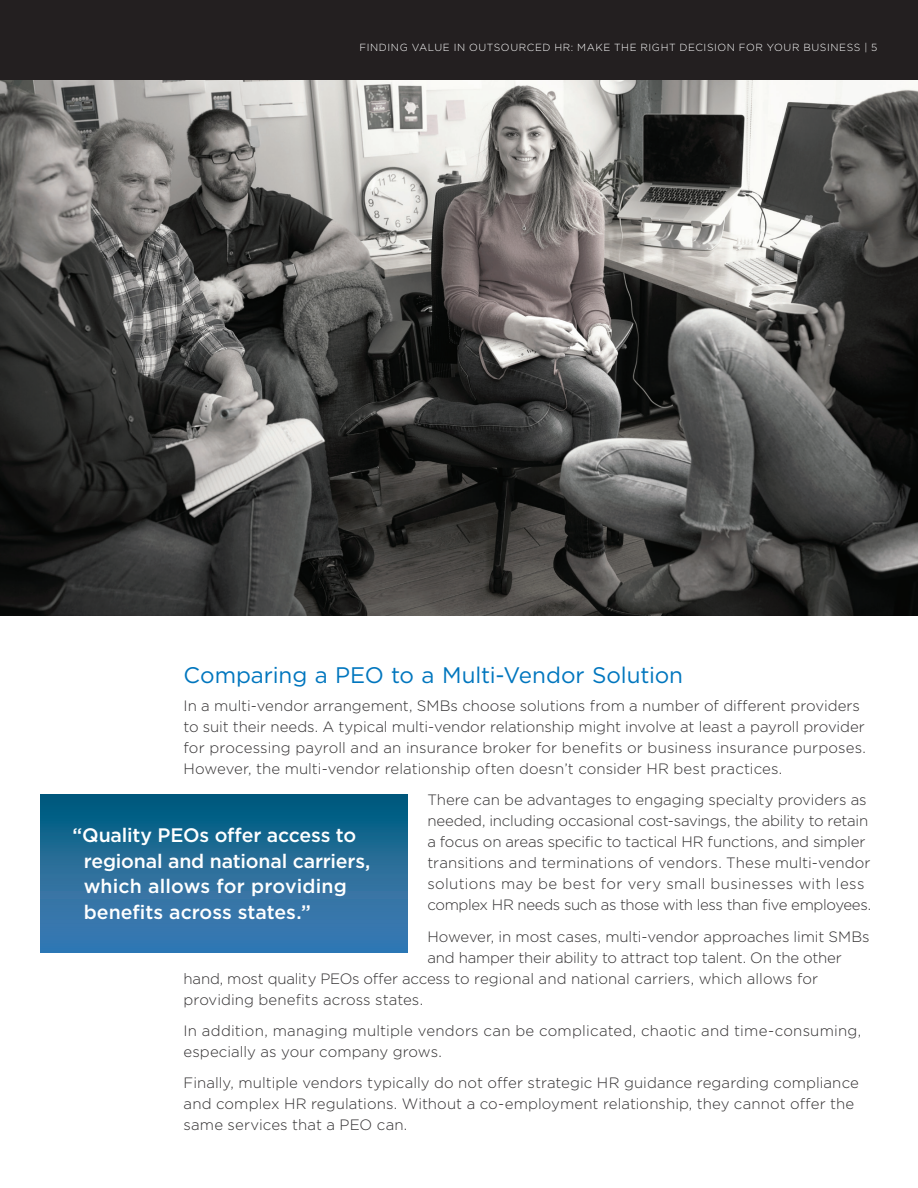
<style>
.page{position:relative;width:918px;height:1188px;background:#fff}
.page>*{position:absolute;margin:0;border:0;box-sizing:border-box;transform-origin:0 0}
.t1{font:22.5px "Gotham";letter-spacing:-.005em;color:#0076be}
.t2{font:500 19.5px/25.5px "Gotham";letter-spacing:-.01em;color:#fff}
.t3{font:300 15px/21px "Gotham";color:#312f30}
.t4{font:300 10.35px "Gotham";letter-spacing:.055em;color:#fff}
</style>
<div class="page">
<svg style="left:40px;top:794px;width:367px;height:159px;background:#236d9a"></svg>
<div style="left:0;top:0;width:918px;height:81px;background:#231f20"></div>
<img style="left:0;top:81px;width:918px;height:535px">
<p class="t4" style="left:360px;top:41px;width:519px">FINDING VALUE IN OUTSOURCED HR: MAKE THE RIGHT DECISION FOR YOUR BUSINESS | 5</p>
<h1 class="t1" style="left:184px;top:661px;width:501px">Comparing a PEO to a Multi-Vendor Solution</h1>
<p class="t3" style="left:184px;top:695px;width:684px">In a multi-vendor arrangement, SMBs choose solutions from a number of different providers to suit their needs. A typical multi-vendor relationship might involve at least a payroll provider for processing payroll and an insurance broker for benefits or business insurance purposes.<br>However, the multi-vendor relationship often doesn’t consider HR best practices.</p>
<p class="t3" style="left:427px;top:789px;width:445px">There can be advantages to engaging specialty providers as needed, including occasional cost-savings, the ability to retain a focus on areas specific to tactical HR functions, and simpler transitions and terminations of vendors. These multi-vendor solutions may be best for very small businesses with less complex HR needs such as those with less than five employees.</p>
<p class="t3" style="left:427px;top:925px;width:444px">However, in most cases, multi-vendor approaches limit SMBs</p>
<p class="t3" style="left:427px;top:946px;width:416px">and hamper their ability to attract top talent. On the other</p>
<p class="t3" style="left:184px;top:967px;width:636px">hand, most quality PEOs offer access to regional and national carriers, which allows for</p>
<p class="t3" style="left:184px;top:988px;width:241px">providing benefits across states.</p>
<p class="t3" style="left:184px;top:1020px;width:679px">In addition, managing multiple vendors can be complicated, chaotic and time-consuming, especially as your company grows.</p>
<p class="t3" style="left:184px;top:1072px;width:677px">Finally, multiple vendors typically do not offer strategic HR guidance regarding compliance and complex HR regulations. Without a co-employment relationship, they cannot offer the same services that a PEO can.</p>
<h2 class="t2" style="left:84px;top:823px;width:288px;text-indent:-11px">“Quality PEOs offer access to regional and national carriers, which allows for providing benefits across states.”</h2>
</div>
